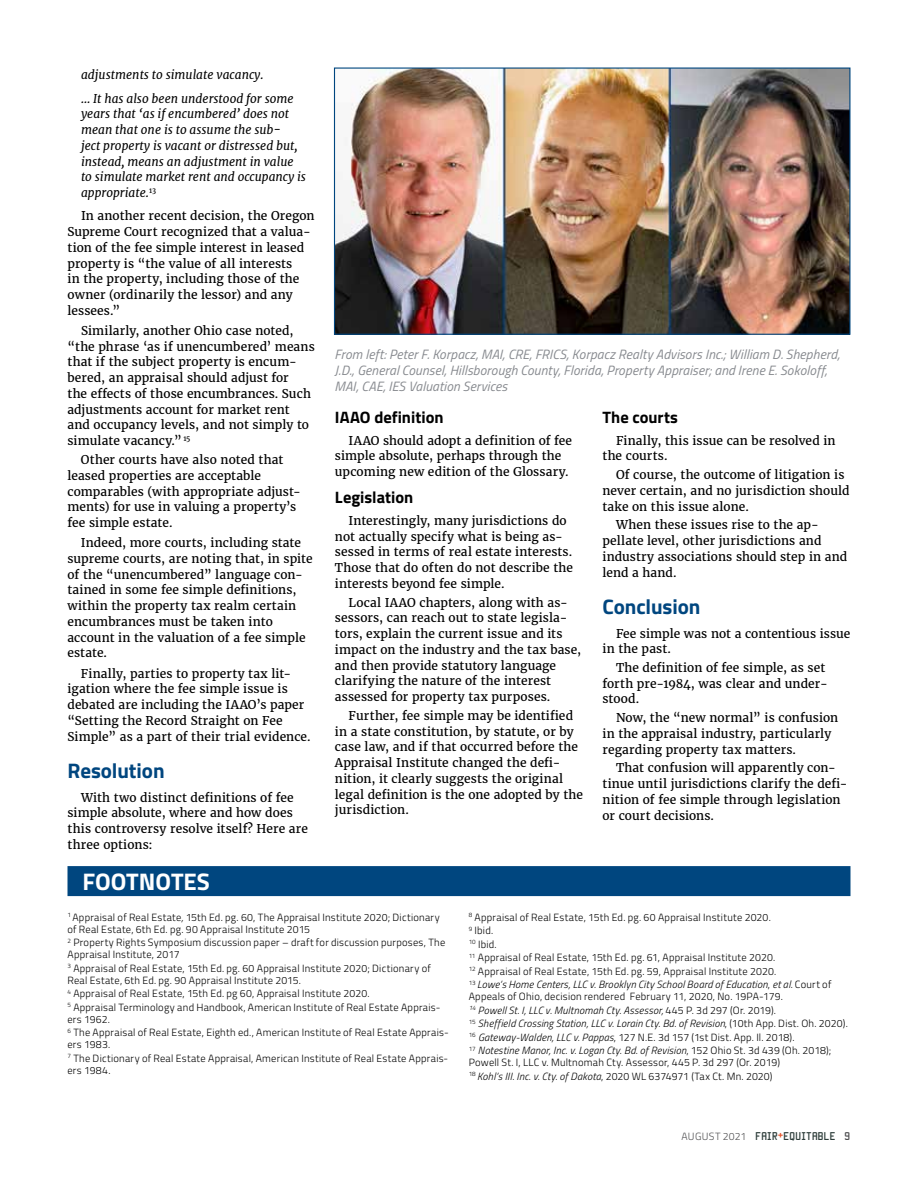
<style>
.page{position:relative;width:918px;height:1188px;background:#fff}
.page>*{position:absolute;margin:0;border:0;box-sizing:border-box;transform-origin:0 0}
.t1{font:700 24px "Titillium";color:#fff}
.t2{font:700 21px "Titillium";letter-spacing:-.005em;color:#00467f}
.t3{font:700 16.5px "Titillium";color:#000}
.t4{font:italic 13.5px/16.5px "Titillium";letter-spacing:.01em;color:#878a8f}
.t5{font:12px/15.8px "Merriweather";letter-spacing:.01em;color:#000}
.t6{font:italic 12px/15.8px "Merriweather";color:#000}
.t7{font:300 10.5px/13.5px "Titillium";letter-spacing:.025em;color:#000}
.t8{font:9px "Manteka";letter-spacing:.03em;color:#2d3d3a}
.s1{font-style:italic}
.s2{font-family:"Titillium";font-weight:300;font-size:10.5px;color:#4f4f51}
.s3{color:#4f4f51}
</style>
<div class="page">
<img style="left:336px;top:70px;width:512px;height:263px">
<div style="left:334px;top:68px;width:516px;height:267px;border:1px solid #00467f"></div>
<div style="left:68px;top:866px;width:782px;height:30px;background:#00467f"></div>
<p class="t6" style="left:81px;top:63px;width:214px;line-height:23.2px">adjustments to simulate vacancy.<br>… It has also been understood for some</p>
<p class="t6" style="left:81px;top:106px;width:227px">years that ‘as if encumbered’ does not mean that one is to assume the sub-<br>ject property is vacant or distressed but, instead, means an adjustment in value to simulate market rent and occupancy is appropriate.<sup>13</sup></p>
<p class="t5" style="left:68px;top:208px;width:249px;text-indent:14px">In another recent decision, the Oregon Supreme Court recognized that a valua&shy;tion of the fee simple interest in leased property is “the value of all interests<br>in the property, including those of the owner (ordinarily the lessor) and any lessees.”</p>
<p class="t5" style="left:68px;top:323px;width:249px;text-indent:14px">Similarly, another Ohio case noted, “the phrase ‘as if unencumbered’ means that if the subject property is encum&shy;bered, an appraisal should adjust for<br>the effects of those encumbrances. Such adjustments account for market rent and occupancy levels, and not simply to simulate vacancy.” <sup>15</sup></p>
<p class="t5" style="left:67px;top:452px;width:235px;text-indent:14px">Other courts have also noted that leased properties are acceptable comparables (with appropriate adjust&shy;ments) for use in valuing a property’s fee simple estate.</p>
<p class="t5" style="left:67px;top:535px;width:247px;text-indent:14px">Indeed, more courts, including state supreme courts, are noting that, in spite of the “unencumbered” language con&shy;tained in some fee simple definitions, within the property tax realm certain encumbrances must be taken into account in the valuation of a fee simple estate.</p>
<p class="t5" style="left:67px;top:665px;width:245px;text-indent:14px">Finally, parties to property tax lit&shy;igation where the fee simple issue is debated are including the IAAO’s paper “Setting the Record Straight on Fee Simple” as a part of their trial evidence.</p>
<h2 class="t2" style="left:68px;top:755px;width:99px">Resolution</h2>
<p class="t5" style="left:68px;top:789px;width:242px;text-indent:14px">With two distinct definitions of fee simple absolute, where and how does this controversy resolve itself? Here are three options:</p>
<h1 class="t1" style="left:82px;top:863px;width:129px">FOOTNOTES</h1>
<p class="t4" style="left:334px;top:345px;width:507px">From left: Peter F. Korpacz, MAI, CRE, FRICS, Korpacz Realty Advisors Inc.; William D. Shepherd,<br>J.D., General Counsel, Hillsborough County, Florida, Property Appraiser; and Irene E. Sokoloff,<br>MAI, CAE, IES Valuation Services</p>
<h3 class="t3" style="left:335px;top:405px;width:110px">IAAO definition</h3>
<p class="t5" style="left:335px;top:432px;width:239px;text-indent:14px">IAAO should adopt a definition of fee simple absolute, perhaps through the upcoming new edition of the Glossary.</p>
<h3 class="t3" style="left:335px;top:485px;width:80px">Legislation</h3>
<p class="t5" style="left:335px;top:513px;width:240px;text-indent:14px">Interestingly, many jurisdictions do not actually specify what is being as&shy;sessed in terms of real estate interests.<br>Those that do often do not describe the interests beyond fee simple.</p>
<p class="t5" style="left:335px;top:594px;width:248px;text-indent:14px">Local IAAO chapters, along with as&shy;sessors, can reach out to state legisla&shy;tors, explain the current issue and its impact on the industry and the tax base, and then provide statutory language clarifying the nature of the interest assessed for property tax purposes.</p>
<p class="t5" style="left:335px;top:707px;width:249px;text-indent:14px">Further, fee simple may be identified in a state constitution, by statute, or by case law, and if that occurred before the Appraisal Institute changed the defi&shy;nition, it clearly suggests the original legal definition is the one adopted by the jurisdiction.</p>
<h3 class="t3" style="left:602px;top:405px;width:77px">The courts</h3>
<p class="t5" style="left:603px;top:432px;width:235px;text-indent:14px">Finally, this issue can be resolved in the courts.</p>
<p class="t5" style="left:603px;top:467px;width:249px;text-indent:14px">Of course, the outcome of litigation is never certain, and no jurisdiction should take on this issue alone.</p>
<p class="t5" style="left:603px;top:517px;width:246px;text-indent:14px">When these issues rise to the ap&shy;pellate level, other jurisdictions and industry associations should step in and lend a hand.</p>
<h2 class="t2" style="left:603px;top:591px;width:99px">Conclusion</h2>
<p class="t5" style="left:603px;top:625px;width:249px;text-indent:14px">Fee simple was not a contentious issue in the past.</p>
<p class="t5" style="left:603px;top:660px;width:227px;text-indent:14px">The definition of fee simple, as set forth pre-1984, was clear and under&shy;stood.</p>
<p class="t5" style="left:603px;top:710px;width:237px;text-indent:14px">Now, the “new normal” is confusion in the appraisal industry, particularly regarding property tax matters.</p>
<p class="t5" style="left:603px;top:760px;width:247px;text-indent:14px">That confusion will apparently con&shy;tinue until jurisdictions clarify the defi&shy;nition of fee simple through legislation or court decisions.</p>
<p class="t7" style="left:67px;top:911px;width:374px;line-height:12px"><sup>1</sup> Appraisal of Real Estate<span class="s1">,</span> 15th Ed. pg. 60, The Appraisal Institute 2020; Dictionary of Real Estate, 6th Ed. pg. 90 Appraisal Institute 2015</p>
<p class="t7" style="left:68px;top:936px;width:379px;line-height:12px"><sup>2</sup> Property Rights Symposium discussion paper – draft for discussion purposes, The<br>Appraisal Institute, 2017</p>
<p class="t7" style="left:68px;top:962px;width:365px;line-height:12px"><sup>3</sup> Appraisal of Real Estate, 15th Ed. pg. 60 Appraisal Institute 2020; Dictionary of<br>Real Estate, 6th Ed. pg. 90 Appraisal Institute 2015.</p>
<p class="t7" style="left:68px;top:986px;width:375px"><sup>4</sup> Appraisal of Real Estate, 15th Ed. pg 60, Appraisal Institute 2020.<br><sup>5</sup> Appraisal Terminology and Handbook, American Institute of Real Estate Apprais-</p>
<p class="t7" style="left:68px;top:1012px;width:383px">ers 1962.<br><sup>6</sup> The Appraisal of Real Estate, Eighth ed., American Institute of Real Estate Apprais-</p>
<p class="t7" style="left:68px;top:1037px;width:382px">ers 1983.<br><sup>7</sup> The Dictionary of Real Estate Appraisal, American Institute of Real Estate Apprais-</p>
<p class="t7" style="left:67px;top:1063px;width:45px">ers 1984.</p>
<p class="t7" style="left:469px;top:910px;width:364px"><sup>8</sup> Appraisal of Real Estate, 15th Ed. pg. 60 Appraisal Institute 2020.<br><sup>9</sup> Ibid.<br><sup>10</sup> Ibid.<br><sup>11</sup> Appraisal of Real Estate, 15th Ed. pg. 61, Appraisal Institute 2020.<br><sup>12</sup> Appraisal of Real Estate, 15th Ed. pg. 59, Appraisal Institute 2020.<br><sup>13</sup> <span class="s1">Lowe’s Home Centers, LLC v. Brooklyn City School Board of Education</span>, <span class="s1">et al.</span> Court of</p>
<p class="t7" style="left:469px;top:989px;width:381px">Appeals of Ohio, decision rendered February 11, 2020, No. 19PA-179.<br><sup>14</sup> <span class="s1">Powell St. I, LLC v. Multnomah Cty. Assessor,</span> 445 P. 3d 297 (Or. 2019).<br><sup>15</sup> <span class="s1">Sheffield Crossing Station, LLC v. Lorain Cty. Bd. of Revision</span>, (10th App. Dist. Oh. 2020).<br><sup>16</sup> <span class="s1">Gateway-Walden, LLC v. Pappas</span>, 127 N.E. 3d 157 (1st Dist. App. Il. 2018).<br><sup>17</sup> <span class="s1">Notestine Manor, Inc. v. Logan Cty. Bd. of Revision</span>, 152 Ohio St. 3d 439 (Oh. 2018);</p>
<p class="t7" style="left:469px;top:1055px;width:313px">Powell St. I, LLC v. Multnomah Cty. Assessor, 445 P. 3d 297 (Or. 2019)<br><sup>18</sup> <span class="s1">Kohl’s III. Inc. v. Cty. of Dakota</span>, 2020 WL 6374971 (Tax Ct. Mn. 2020)</p>
<p class="t8" style="left:682px;top:1130px;width:170px"><span class="s2">AUGUST 2021</span> FAIR<sup>+</sup>EQUITABLE <span class="s3">9</span></p>
</div>
